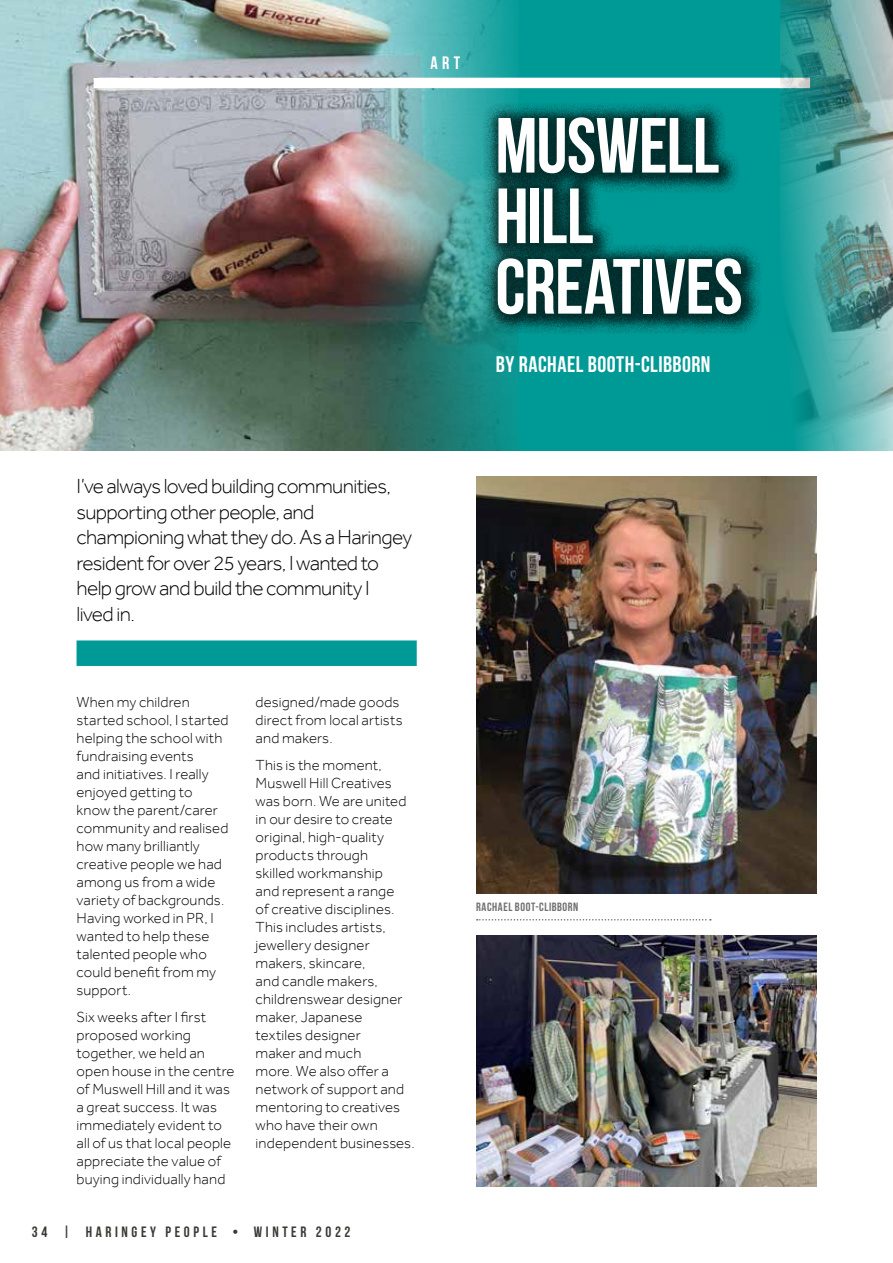
<style>
.page{position:relative;width:893px;height:1263px;background:#fff}
.page>*{position:absolute;margin:0;border:0;box-sizing:border-box;transform-origin:0 0}
.t1{font:78px/70.5px "Bebas Neue";letter-spacing:-.005em;color:#fff}
.t2{font:22.5px "Bebas Neue";letter-spacing:.02em;color:#fff}
.t3{font:300 21px/25.5px "Effra";letter-spacing:-.03em;color:#000}
.t4{font:18px "Bebas Neue";color:#fff}
.t5{font:300 15px/18px "Effra";letter-spacing:.01em;color:#000}
.t6{font:15px "Bebas Neue";letter-spacing:.24em;color:#3c3935}
.t7{font:12px "Bebas Neue";letter-spacing:.045em;color:#706f6f}
</style>
<div class="page">
<div style="left:0;top:0;width:893px;height:451px;background:#009a96"></div>
<img style="left:0;top:0;width:518px;height:451px">
<div style="left:94px;top:78px;width:716px;height:10px;background:#fff"></div>
<div style="left:482px;top:102px;width:281px;height:234px;background:#000;opacity:.75"></div>
<div style="left:77px;top:640px;width:340px;height:26px;background:#009a96"></div>
<img style="left:476px;top:476px;width:341px;height:417px">
<img style="left:476px;top:935px;width:340px;height:251px">
<svg style="left:477px;top:919px;width:234px;height:1px"></svg>
<img style="left:780px;top:0;width:113px;height:451px">
<p class="t4" style="left:431px;top:53px;width:31px">ART</p>
<h1 class="t1" style="left:495px;top:109px;width:249px">MUSWELL<br>HILL<br>CREATIVES</h1>
<h2 class="t2" style="left:496px;top:352px;width:216px">BY RACHAEL BOOTH-CLIBBORN</h2>
<h3 class="t3" style="left:77px;top:473px;width:337px">I’ve always loved building communities, supporting other people, and championing what they do. As a Haringey resident for over 25 years, I wanted to help grow and build the community I lived in.</h3>
<p class="t5" style="left:77px;top:693px;width:154px">When my children started school, I started helping the school with fundraising events<br>and initiatives. I really enjoyed getting to know the parent/carer community and realised how many brilliantly creative people we had among us from a wide variety of backgrounds.<br>Having worked in PR, I wanted to help these talented people who could benefit from my support.</p>
<p class="t5" style="left:77px;top:1008px;width:160px">Six weeks after I first proposed working together, we held an open house in the centre of Muswell Hill and it was a great success. It was immediately evident to all of us that local people appreciate the value of buying individually hand</p>
<p class="t5" style="left:256px;top:693px;width:149px">designed/made goods direct from local artists and makers.</p>
<p class="t5" style="left:256px;top:756px;width:161px">This is the moment,<br>Muswell Hill Creatives was born. We are united in our desire to create original, high-quality products through<br>skilled workmanship<br>and represent a range<br>of creative disciplines.<br>This includes artists, jewellery designer makers, skincare,<br>and candle makers, childrenswear designer maker, Japanese<br>textiles designer<br>maker and much<br>more. We also offer a network of support and mentoring to creatives who have their own independent businesses.</p>
<p class="t6" style="left:32px;top:1223px;width:320px">34 | HARINGEY PEOPLE • WINTER 2022</p>
<p class="t7" style="left:476px;top:900px;width:104px">RACHAEL BOOT-CLIBBORN</p>
</div>
